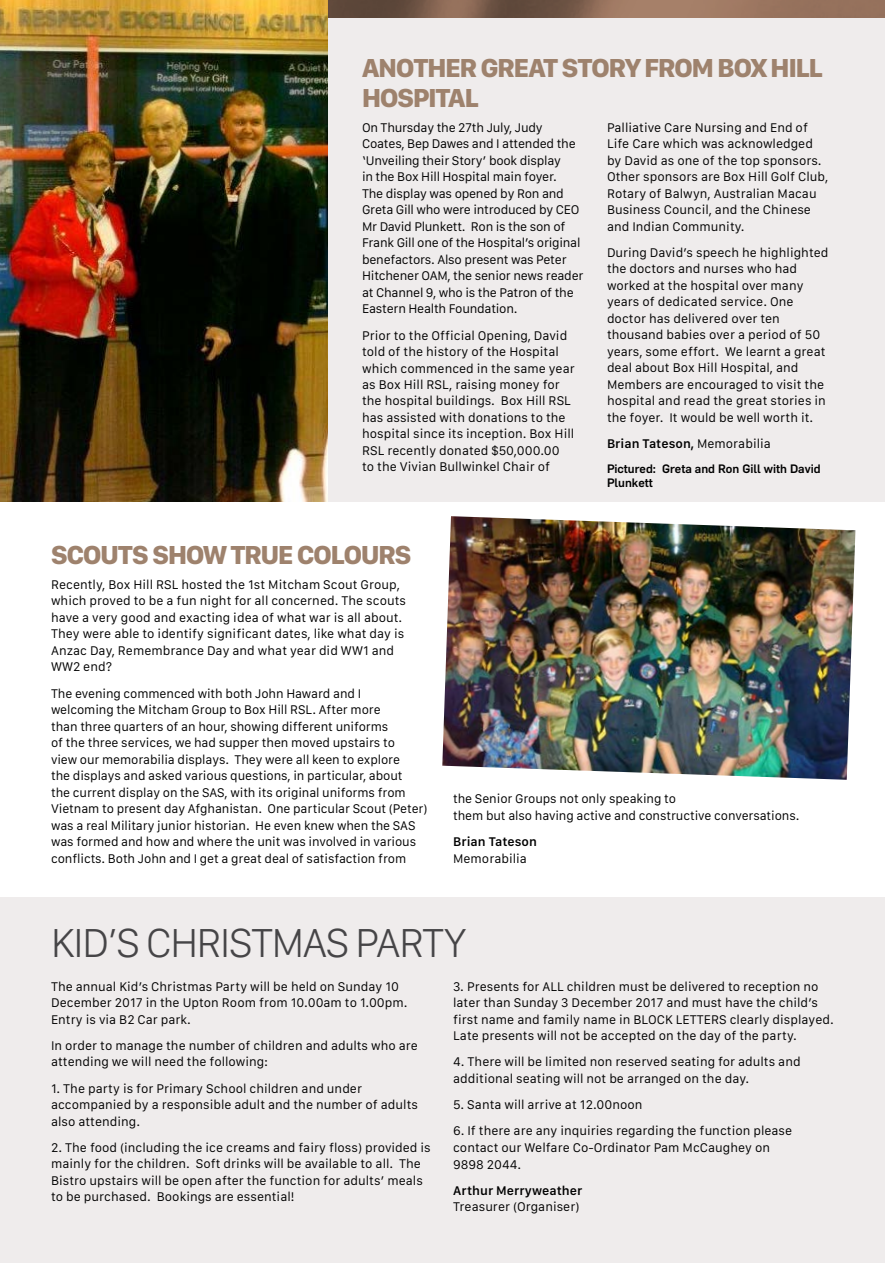
<style>
.page{position:relative;width:885px;height:1263px;background:#fff}
.page>*{position:absolute;margin:0;border:0;box-sizing:border-box;transform-origin:0 0}
.t1{font:300 42px "SF Compact Display";letter-spacing:-.03em;color:#464547}
.t2{font:800 27px/30px "SF Compact Display";letter-spacing:-.035em;color:#9e826d}
.t3{font:13.05px/16.5px "SF Compact Text";color:#000}
.t4{font:13.05px/16.5px "SF Compact Text";letter-spacing:-.02em;color:#000}
.t5{font:600 13.05px "SF Compact Text";color:#000}
.t6{font:500 12px/14.4px "Flama";color:#000}
.s1{font-weight:400}
</style>
<div class="page">
<img style="left:327px;top:0;width:557px;height:18px">
<div style="left:327px;top:18px;width:557px;height:484px;background:#efecec"></div>
<div style="left:0;top:897px;width:884px;height:366px;background:#efecec"></div>
<img style="left:442px;top:516px;width:413px;height:264px">
<img style="left:0;top:0;width:327px;height:502px">
<h2 class="t2" style="left:362px;top:55px;width:462px">ANOTHER GREAT STORY FROM BOX HILL<br>HOSPITAL</h2>
<p class="t4" style="left:362px;top:120px;width:223px">On Thursday the 27th July, Judy Coates, Bep Dawes and I attended the ‘Unveiling their Story’ book display<br>in the Box Hill Hospital main foyer.<br>The display was opened by Ron and Greta Gill who were introduced by CEO Mr David Plunkett. Ron is the son of Frank Gill one of the Hospital’s original benefactors. Also present was Peter Hitchener OAM, the senior news reader at Channel 9, who is the Patron of the Eastern Health Foundation.</p>
<p class="t3" style="left:362px;top:328px;width:214px">Prior to the Official Opening, David told of the history of the Hospital which commenced in the same year as Box Hill RSL, raising money for the hospital buildings. Box Hill RSL has assisted with donations to the hospital since its inception. Box Hill RSL recently donated $50,000.00 to the Vivian Bullwinkel Chair of</p>
<p class="t3" style="left:607px;top:120px;width:223px">Palliative Care Nursing and End of Life Care which was acknowledged by David as one of the top sponsors.<br>Other sponsors are Box Hill Golf Club, Rotary of Balwyn, Australian Macau Business Council, and the Chinese and Indian Community.</p>
<p class="t3" style="left:607px;top:245px;width:223px">During David’s speech he highlighted the doctors and nurses who had worked at the hospital over many years of dedicated service. One doctor has delivered over ten thousand babies over a period of 50 years, some effort. We learnt a great deal about Box Hill Hospital, and Members are encouraged to visit the hospital and read the great stories in the foyer. It would be well worth it.</p>
<p class="t5" style="left:607px;top:436px;width:165px">Brian Tateson, <span class="s1">Memorabilia</span></p>
<p class="t6" style="left:607px;top:461px;width:215px">Pictured: Greta and Ron Gill with David<br>Plunkett</p>
<h2 class="t2" style="left:51px;top:542px;width:362px">SCOUTS SHOW TRUE COLOURS</h2>
<p class="t3" style="left:51px;top:577px;width:356px">Recently, Box Hill RSL hosted the 1st Mitcham Scout Group, which proved to be a fun night for all concerned. The scouts have a very good and exacting idea of what war is all about.<br>They were able to identify significant dates, like what day is Anzac Day, Remembrance Day and what year did WW1 and WW2 end?</p>
<p class="t3" style="left:51px;top:686px;width:378px">The evening commenced with both John Haward and I<br>welcoming the Mitcham Group to Box Hill RSL. After more<br>than three quarters of an hour, showing different uniforms<br>of the three services, we had supper then moved upstairs to<br>view our memorabilia displays. They were all keen to explore<br>the displays and asked various questions, in particular, about<br>the current display on the SAS, with its original uniforms from Vietnam to present day Afghanistan. One particular Scout (Peter) was a real Military junior historian. He even knew when the SAS was formed and how and where the unit was involved in various conflicts. Both John and I get a great deal of satisfaction from</p>
<p class="t3" style="left:453px;top:792px;width:348px">the Senior Groups not only speaking to<br>them but also having active and constructive conversations.</p>
<p class="t5" style="left:453px;top:834px;width:85px">Brian Tateson</p>
<p class="t3" style="left:453px;top:851px;width:75px">Memorabilia</p>
<h1 class="t1" style="left:51px;top:917px;width:417px">KID’S CHRISTMAS PARTY</h1>
<p class="t3" style="left:51px;top:979px;width:358px">The annual Kid’s Christmas Party will be held on Sunday 10<br>December 2017 in the Upton Room from 10.00am to 1.00pm.<br>Entry is via B2 Car park.</p>
<p class="t3" style="left:51px;top:1038px;width:368px">In order to manage the number of children and adults who are attending we will need the following:</p>
<p class="t3" style="left:51px;top:1081px;width:368px">1. The party is for Primary School children and under accompanied by a responsible adult and the number of adults also attending.</p>
<p class="t3" style="left:51px;top:1140px;width:381px">2. The food (including the ice creams and fairy floss) provided is mainly for the children. Soft drinks will be available to all. The Bistro upstairs will be open after the function for adults’ meals to be purchased. Bookings are essential!</p>
<p class="t3" style="left:453px;top:979px;width:382px">3. Presents for ALL children must be delivered to reception no later than Sunday 3 December 2017 and must have the child’s first name and family name in BLOCK LETTERS clearly displayed.<br>Late presents will not be accepted on the day of the party.</p>
<p class="t3" style="left:453px;top:1055px;width:349px">4. There will be limited non reserved seating for adults and additional seating will not be arranged on the day.</p>
<p class="t3" style="left:453px;top:1097px;width:191px">5. Santa will arrive at 12.00noon</p>
<p class="t3" style="left:453px;top:1124px;width:340px">6. If there are any inquiries regarding the function please contact our Welfare Co-Ordinator Pam McCaughey on<br>9898 2044.</p>
<p class="t5" style="left:453px;top:1182px;width:131px">Arthur Merryweather</p>
<p class="t3" style="left:453px;top:1199px;width:128px">Treasurer (Organiser)</p>
</div>
